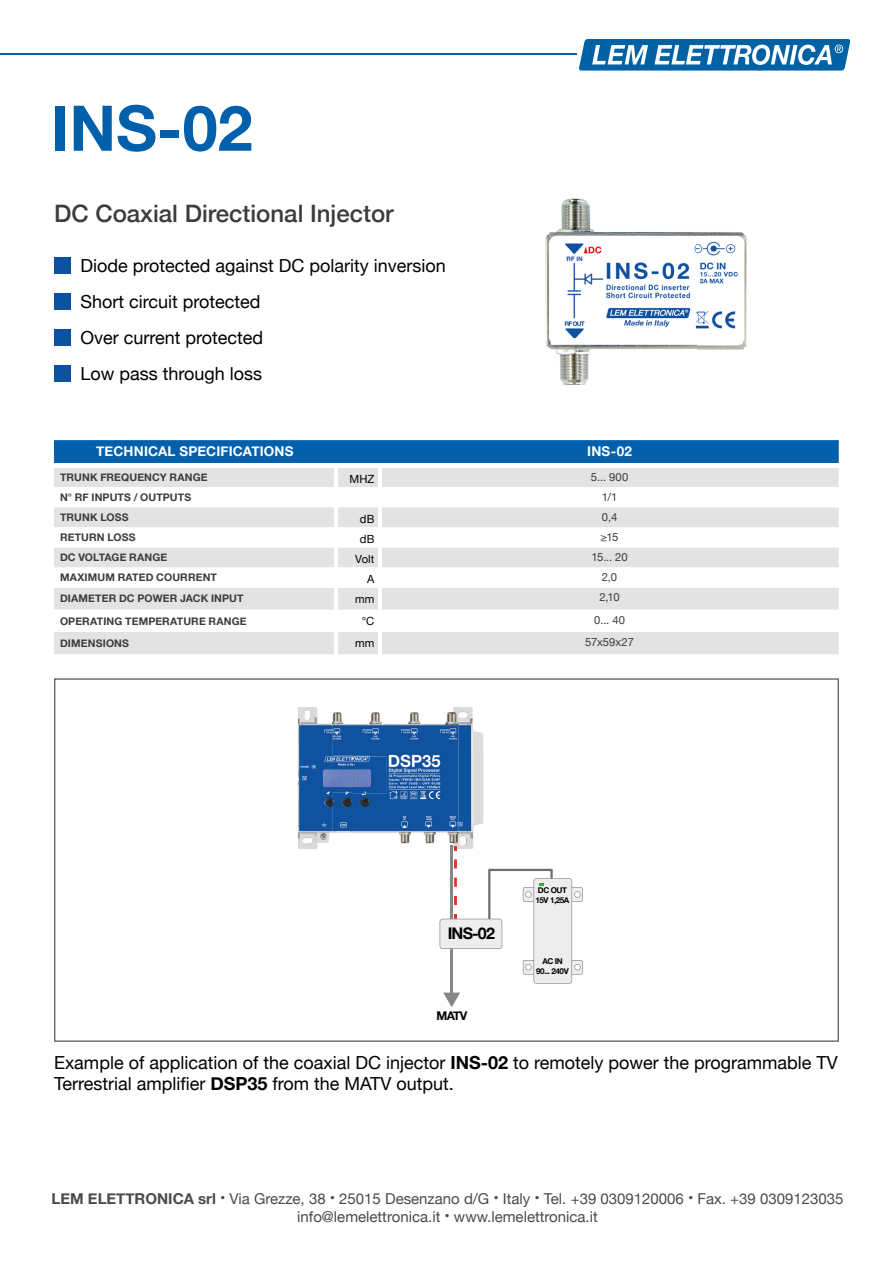
<style>
.page{position:relative;width:893px;height:1263px;background:#fff}
.page>*{position:absolute;margin:0;border:0;box-sizing:border-box;transform-origin:0 0}
.t1{font:700 63px "Helvetica Neue";color:#0060ac}
.t2{font:500 24px "Helvetica Neue";color:#3c3c3b}
.t3{font:18px/36px "Helvetica Neue";color:#000}
.t4{font:700 16.05px "Helvetica Neue";color:#000}
.t5{font:15px/18px "Helvetica Neue";color:#4a4a49;text-align:center}
.t6{font:700 13.5px "Helvetica Neue";letter-spacing:.015em;color:#fff}
.t7{font:700 12px "Helvetica Neue";color:#000}
.t8{font:11.25px "Helvetica Neue";letter-spacing:-.005em;color:#3c3c3b}
.t9{font:11.25px "Helvetica Neue";letter-spacing:.005em;color:#000}
.t10{font:700 10.5px "Helvetica Neue";letter-spacing:.015em;color:#3c3c3b}
.t11{font:700 7.95px/9.6px "Helvetica Neue";letter-spacing:-.05em;color:#000;text-align:center}
.s1{font-weight:700}
</style>
<div class="page">
<hr style="left:0;top:54px;width:576px;height:1px;background:#0060ac">
<svg style="left:579px;top:39px;width:271px;height:32px"></svg>
<div style="left:54px;top:440px;width:785px;height:23px;background:#0060ac"></div>
<div style="left:54px;top:468px;width:785px;height:186px;background:#e3e3e3"></div>
<svg style="left:54px;top:487px;width:785px;height:145px"></svg>
<hr style="left:334px;top:468px;width:3px;height:19px;background:#fff">
<hr style="left:379px;top:468px;width:3px;height:19px;background:#fff">
<hr style="left:334px;top:487px;width:3px;height:20px;background:#fff">
<hr style="left:379px;top:487px;width:3px;height:20px;background:#fff">
<hr style="left:334px;top:507px;width:3px;height:20px;background:#fff">
<hr style="left:379px;top:507px;width:3px;height:20px;background:#fff">
<hr style="left:334px;top:527px;width:3px;height:20px;background:#fff">
<hr style="left:379px;top:527px;width:3px;height:20px;background:#fff">
<hr style="left:334px;top:547px;width:3px;height:20px;background:#fff">
<hr style="left:379px;top:547px;width:3px;height:20px;background:#fff">
<hr style="left:334px;top:567px;width:3px;height:20px;background:#fff">
<hr style="left:379px;top:567px;width:3px;height:20px;background:#fff">
<hr style="left:334px;top:587px;width:3px;height:23px;background:#fff">
<hr style="left:379px;top:587px;width:3px;height:23px;background:#fff">
<hr style="left:334px;top:610px;width:3px;height:22px;background:#fff">
<hr style="left:379px;top:610px;width:3px;height:22px;background:#fff">
<hr style="left:334px;top:632px;width:3px;height:22px;background:#fff">
<hr style="left:379px;top:632px;width:3px;height:22px;background:#fff">
<div style="left:54px;top:258px;width:16px;height:16px;background:#0d52a0"></div>
<div style="left:54px;top:294px;width:16px;height:16px;background:#0d52a0"></div>
<div style="left:54px;top:330px;width:16px;height:16px;background:#0d52a0"></div>
<div style="left:54px;top:366px;width:16px;height:16px;background:#0d52a0"></div>
<img style="left:546px;top:199px;width:201px;height:186px">
<svg style="left:54px;top:678px;width:785px;height:364px"></svg>
<h1 class="t1" style="left:51px;top:89px;width:203px">INS-02</h1>
<h2 class="t2" style="left:54px;top:198px;width:341px">DC Coaxial Directional Injector</h2>
<p class="t3" style="left:80px;top:248px;width:367px">Diode protected against DC polarity inversion<br>Short circuit protected<br>Over current protected<br>Low pass through loss</p>
<p class="t6" style="left:96px;top:443px;width:199px">TECHNICAL SPECIFICATIONS</p>
<p class="t6" style="left:587px;top:443px;width:46px">INS-02</p>
<p class="t10" style="left:60px;top:470px;width:149px">TRUNK FREQUENCY RANGE</p>
<p class="t9" style="left:350px;top:472px;width:26px">MHZ</p>
<p class="t8" style="left:591px;top:470px;width:39px">5... 900</p>
<p class="t10" style="left:60px;top:490px;width:133px">N° RF INPUTS / OUTPUTS</p>
<p class="t8" style="left:602px;top:490px;width:17px">1/1</p>
<p class="t10" style="left:60px;top:510px;width:70px">TRUNK LOSS</p>
<p class="t9" style="left:360px;top:512px;width:16px">dB</p>
<p class="t8" style="left:602px;top:510px;width:17px">0,4</p>
<p class="t10" style="left:60px;top:530px;width:77px">RETURN LOSS</p>
<p class="t9" style="left:360px;top:532px;width:16px">dB</p>
<p class="t8" style="left:601px;top:530px;width:19px">≥15</p>
<p class="t10" style="left:60px;top:551px;width:109px">DC VOLTAGE RANGE</p>
<p class="t9" style="left:355px;top:552px;width:21px">Volt</p>
<p class="t8" style="left:591px;top:551px;width:38px">15... 20</p>
<p class="t10" style="left:60px;top:571px;width:158px">MAXIMUM RATED COURRENT</p>
<p class="t9" style="left:367px;top:572px;width:9px">A</p>
<p class="t8" style="left:602px;top:571px;width:17px">2,0</p>
<p class="t10" style="left:60px;top:592px;width:185px">DIAMETER DC POWER JACK INPUT</p>
<p class="t9" style="left:355px;top:592px;width:21px">mm</p>
<p class="t8" style="left:599px;top:591px;width:22px">2,10</p>
<p class="t10" style="left:60px;top:614px;width:188px">OPERATING TEMPERATURE RANGE</p>
<p class="t9" style="left:362px;top:614px;width:14px">°C</p>
<p class="t8" style="left:594px;top:613px;width:32px">0... 40</p>
<p class="t10" style="left:60px;top:636px;width:71px">DIMENSIONS</p>
<p class="t9" style="left:355px;top:637px;width:21px">mm</p>
<p class="t8" style="left:585px;top:635px;width:50px">57x59x27</p>
<p class="t4" style="left:448px;top:923px;width:49px">INS-02</p>
<p class="t7" style="left:436px;top:1008px;width:33px">MATV</p>
<p class="t11" style="left:535px;top:885px;width:35px">DC OUT<br>15V 1,25A</p>
<p class="t11" style="left:536px;top:956px;width:34px">AC IN<br>90... 240V</p>
<p class="t3" style="left:54px;top:1051px;width:785px;line-height:21.6px">Example of application of the coaxial DC injector <span class="s1">INS-02</span> to remotely power the programmable TV<br>Terrestrial amplifier <span class="s1">DSP35</span> from the MATV output.</p>
<p class="t5" style="left:52px;top:1190px;width:793px"><span class="s1">LEM ELETTRONICA srl</span> • Via Grezze, 38 • 25015 Desenzano d/G • Italy • Tel. +39 0309120006 • Fax. +39 0309123035 info@lemelettronica.it • www.lemelettronica.it</p>
</div>
